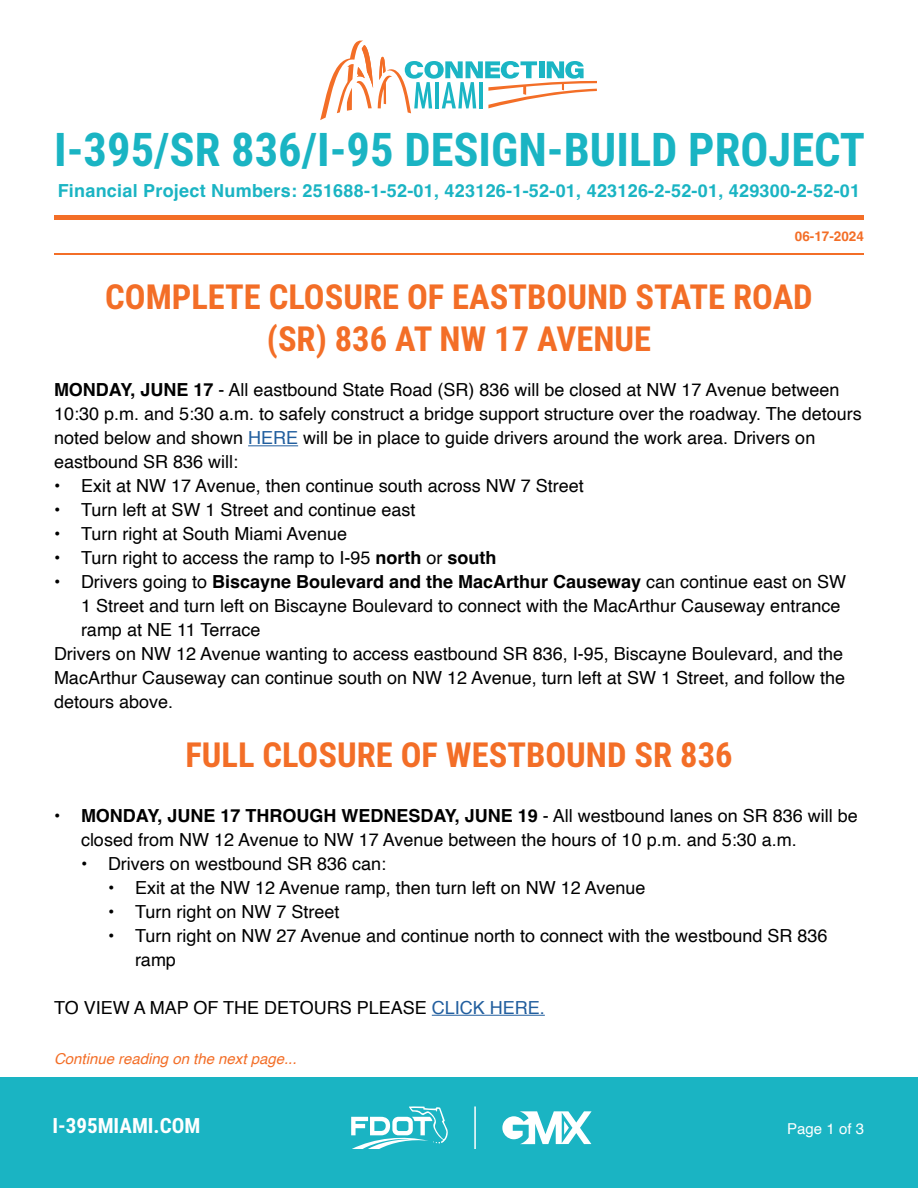
<style>
.page{position:relative;width:918px;height:1188px;background:#fff}
.page>*{position:absolute;margin:0;border:0;box-sizing:border-box;transform-origin:0 0}
.t1{font:700 46.5px "Roboto Condensed";color:#1ab4c3}
.t2{font:700 34.5px/41.4px "Roboto Condensed";color:#f36e27;text-align:center}
.t3{font:700 21px "Roboto Condensed";color:#fff}
.t4{font:18px/24px "Helvetica";color:#000}
.t5{font:700 18px "Helvetica";letter-spacing:.015em;color:#1ab4c3}
.t6{font:700 18px "Helvetica";color:#000}
.t7{font:italic 15px "Helvetica";color:#f36e27}
.t8{font:15px "Helvetica";color:#fff}
.t9{font:700 13.5px "Helvetica";color:#f36e27}
.s1{font-weight:700}
.s2{color:#215e9e}
.s3{font-weight:400}
</style>
<div class="page">
<div style="left:0;top:1077px;width:918px;height:111px;background:#1ab4c3"></div>
<svg style="left:502px;top:1111px;width:90px;height:33px"></svg>
<svg style="left:351px;top:1106px;width:97px;height:43px"></svg>
<hr style="left:474px;top:1106px;width:2px;height:43px;background:#fff">
<svg style="left:320px;top:41px;width:277px;height:79px"></svg>
<div style="left:54px;top:215px;width:810px;height:5px;background:#f36e27"></div>
<hr style="left:54px;top:253px;width:810px;height:1px;background:#f36e27">
<hr style="left:248px;top:445px;width:50px;height:1px;background:#215e9e">
<hr style="left:432px;top:1015px;width:113px;height:1px;background:#215e9e">
<h1 class="t1" style="left:54px;top:117px;width:813px">I-395/SR 836/I-95 DESIGN-BUILD PROJECT</h1>
<p class="t5" style="left:58px;top:180px;width:804px">Financial Project Numbers: 251688-1-52-01, 423126-1-52-01, 423126-2-52-01, 429300-2-52-01</p>
<p class="t9" style="left:795px;top:228px;width:71px">06-17-2024</p>
<h2 class="t2" style="left:105px;top:275px;width:709px">COMPLETE CLOSURE OF EASTBOUND STATE ROAD (SR) 836 AT NW 17 AVENUE</h2>
<p class="t4" style="left:54px;top:379px;width:809px"><span class="s1">MONDAY, JUNE 17</span> - All eastbound State Road (SR) 836 will be closed at NW 17 Avenue between 10:30 p.m. and 5:30 a.m. to safely construct a bridge support structure over the roadway. The detours noted below and shown <span class="s2">HERE</span> will be in place to guide drivers around the work area. Drivers on eastbound SR 836 will:</p>
<p class="t4" style="left:54px;top:475px;width:531px">• Exit at NW 17 Avenue, then continue south across NW 7 Street</p>
<p class="t4" style="left:54px;top:499px;width:363px">• Turn left at SW 1 Street and continue east</p>
<p class="t4" style="left:54px;top:523px;width:295px">• Turn right at South Miami Avenue</p>
<p class="t4" style="left:54px;top:547px;width:444px">• Turn right to access the ramp to I-95 <span class="s1">north</span> or <span class="s1">south</span></p>
<p class="t6" style="left:54px;top:571px;width:794px"><span class="s3">• Drivers going to</span> Biscayne Boulevard and the MacArthur Causeway <span class="s3">can continue east on SW</span></p>
<p class="t4" style="left:81px;top:595px;width:761px">1 Street and turn left on Biscayne Boulevard to connect with the MacArthur Causeway entrance</p>
<p class="t4" style="left:81px;top:619px;width:181px">ramp at NE 11 Terrace</p>
<p class="t4" style="left:54px;top:643px;width:791px">Drivers on NW 12 Avenue wanting to access eastbound SR 836, I-95, Biscayne Boulevard, and the</p>
<p class="t4" style="left:54px;top:667px;width:793px">MacArthur Causeway can continue south on NW 12 Avenue, turn left at SW 1 Street, and follow the</p>
<p class="t4" style="left:54px;top:691px;width:121px">detours above.</p>
<h2 class="t2" style="left:185px;top:732px;width:549px">FULL CLOSURE OF WESTBOUND SR 836</h2>
<p class="t4" style="left:81px;top:804px;width:778px;text-indent:-27px"><span class="s1">• MONDAY, JUNE 17 THROUGH WEDNESDAY, JUNE 19</span> - All westbound lanes on SR 836 will be closed from NW 12 Avenue to NW 17 Avenue between the hours of 10 p.m. and 5:30 a.m.</p>
<p class="t4" style="left:81px;top:852px;width:307px">• Drivers on westbound SR 836 can:</p>
<p class="t4" style="left:108px;top:876px;width:539px">• Exit at the NW 12 Avenue ramp, then turn left on NW 12 Avenue</p>
<p class="t4" style="left:108px;top:900px;width:233px">• Turn right on NW 7 Street</p>
<p class="t4" style="left:135px;top:924px;width:694px;text-indent:-27px">• Turn right on NW 27 Avenue and continue north to connect with the westbound SR 836 ramp</p>
<p class="t4" style="left:54px;top:996px;width:492px">TO VIEW A MAP OF THE DETOURS PLEASE <span class="s2">CLICK HERE.</span></p>
<p class="t7" style="left:54px;top:1047px;width:244px">Continue reading on the next page...</p>
<p class="t3" style="left:52px;top:1111px;width:149px">I-395MIAMI.COM</p>
<p class="t8" style="left:787px;top:1117px;width:78px">Page 1 of 3</p>
</div>
